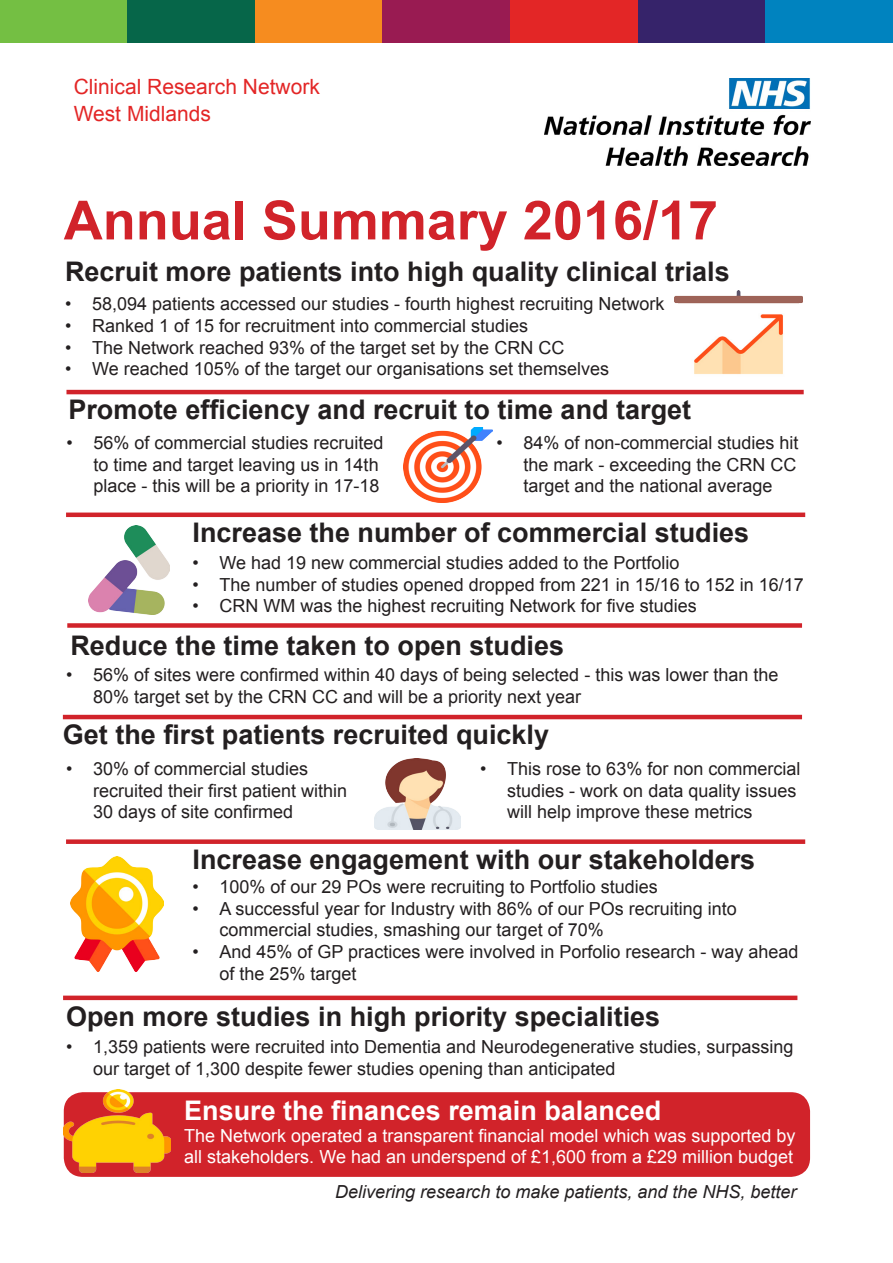
<style>
.page{position:relative;width:893px;height:1263px;background:#fff}
.page>*{position:absolute;margin:0;border:0;box-sizing:border-box;transform-origin:0 0}
.t1{font:700 54px "Arial";color:#d1232a}
.t2{font:700 27px "Arial";color:#231f20}
.t3{font:700 27px "Arial";color:#fff}
.t4{font:21px/27px "Arial";color:#e32626}
.t5{font:18px/21.6px "Arial";color:#231f20}
.t6{font:18px/21.6px "Arial";color:#fff}
.t7{font:italic 18px "Arial";color:#231f20}
</style>
<div class="page">
<div style="left:0;top:0;width:128px;height:43px;background:#74bf43"></div>
<div style="left:128px;top:0;width:127px;height:43px;background:#066649"></div>
<div style="left:255px;top:0;width:128px;height:43px;background:#f68c1f"></div>
<div style="left:383px;top:0;width:127px;height:43px;background:#991b52"></div>
<div style="left:510px;top:0;width:128px;height:43px;background:#e32626"></div>
<div style="left:638px;top:0;width:127px;height:43px;background:#36236a"></div>
<div style="left:765px;top:0;width:128px;height:43px;background:#0083bf"></div>
<img style="left:544px;top:79px;width:266px;height:87px">
<img style="left:675px;top:290px;width:127px;height:85px">
<img style="left:403px;top:427px;width:89px;height:75px">
<img style="left:374px;top:758px;width:87px;height:72px">
<hr style="left:66px;top:390px;width:738px;height:4px;background:#d1232a">
<div style="left:66px;top:512px;width:739px;height:5px;background:#d1232a"></div>
<div style="left:67px;top:623px;width:735px;height:5px;background:#d1232a"></div>
<hr style="left:63px;top:715px;width:739px;height:4px;background:#d1232a">
<div style="left:66px;top:839px;width:739px;height:5px;background:#d1232a"></div>
<div style="left:63px;top:995px;width:734px;height:5px;background:#d1232a"></div>
<img style="left:88px;top:525px;width:81px;height:89px">
<img style="left:70px;top:857px;width:93px;height:114px">
<div style="left:64px;top:1092px;width:746px;height:85px;background:#d1232a;border-radius:19px"></div>
<img style="left:64px;top:1089px;width:106px;height:83px">
<p class="t4" style="left:74px;top:73px;width:248px">Clinical Research Network<br>West Midlands</p>
<p class="t1" style="left:64px;top:184px;width:656px">Annual Summary 2016/17</p>
<p class="t2" style="left:65px;top:254px;width:666px">Recruit more patients into high quality clinical trials</p>
<p class="t5" style="left:65px;top:293px;width:601px">• 58,094 patients accessed our studies - fourth highest recruiting Network</p>
<p class="t5" style="left:65px;top:315px;width:465px">• Ranked 1 of 15 for recruitment into commercial studies</p>
<p class="t5" style="left:65px;top:337px;width:501px">• The Network reached 93% of the target set by the CRN CC</p>
<p class="t5" style="left:65px;top:358px;width:545px">• We reached 105% of the target our organisations set themselves</p>
<p class="t2" style="left:68px;top:392px;width:624px">Promote efficiency and recruit to time and target</p>
<p class="t5" style="left:93px;top:432px;width:292px;text-indent:-27px">• 56% of commercial studies recruited to time and target leaving us in 14th place - this will be a priority in 17-18</p>
<p class="t5" style="left:523px;top:432px;width:277px;text-align:justify;text-indent:-27px">• 84% of non-commercial studies hit the mark - exceeding the CRN CC target and the national average</p>
<p class="t2" style="left:193px;top:514px;width:558px">Increase the number of commercial studies</p>
<p class="t5" style="left:193px;top:552px;width:488px">• We had 19 new commercial studies added to the Portfolio</p>
<p class="t5" style="left:193px;top:574px;width:613px">• The number of studies opened dropped from 221 in 15/16 to 152 in 16/17</p>
<p class="t5" style="left:193px;top:595px;width:506px">• CRN WM was the highest recruiting Network for five studies</p>
<p class="t2" style="left:70px;top:627px;width:495px">Reduce the time taken to open studies</p>
<p class="t5" style="left:93px;top:664px;width:687px;text-indent:-27px">• 56% of sites were confirmed within 40 days of being selected - this was lower than the<br>80% target set by the CRN CC and will be a priority next year</p>
<p class="t2" style="left:63px;top:717px;width:488px">Get the first patients recruited quickly</p>
<p class="t5" style="left:93px;top:758px;width:256px;text-indent:-27px">• 30% of commercial studies recruited their first patient within<br>30 days of site confirmed</p>
<p class="t5" style="left:507px;top:758px;width:295px;text-indent:-27px">• This rose to 63% for non commercial studies - work on data quality issues will help improve these metrics</p>
<p class="t2" style="left:193px;top:841px;width:564px">Increase engagement with our stakeholders</p>
<p class="t5" style="left:193px;top:876px;width:467px">• 100% of our 29 POs were recruiting to Portfolio studies</p>
<p class="t5" style="left:220px;top:898px;width:519px;text-indent:-27px">• A successful year for Industry with 86% of our POs recruiting into commercial studies, smashing our target of 70%</p>
<p class="t5" style="left:220px;top:941px;width:580px;text-indent:-27px">• And 45% of GP practices were involved in Porfolio research - way ahead of the 25% target</p>
<p class="t2" style="left:66px;top:998px;width:596px">Open more studies in high priority specialities</p>
<p class="t5" style="left:93px;top:1036px;width:702px;text-indent:-27px">• 1,359 patients were recruited into Dementia and Neurodegenerative studies, surpassing our target of 1,300 despite fewer studies opening than anticipated</p>
<p class="t3" style="left:184px;top:1092px;width:479px">Ensure the finances remain balanced</p>
<p class="t6" style="left:184px;top:1125px;width:613px">The Network operated a transparent financial model which was supported by all stakeholders. We had an underspend of £1,600 from a £29 million budget</p>
<p class="t7" style="left:335px;top:1180px;width:463px">Delivering research to make patients, and the NHS, better</p>
</div>
